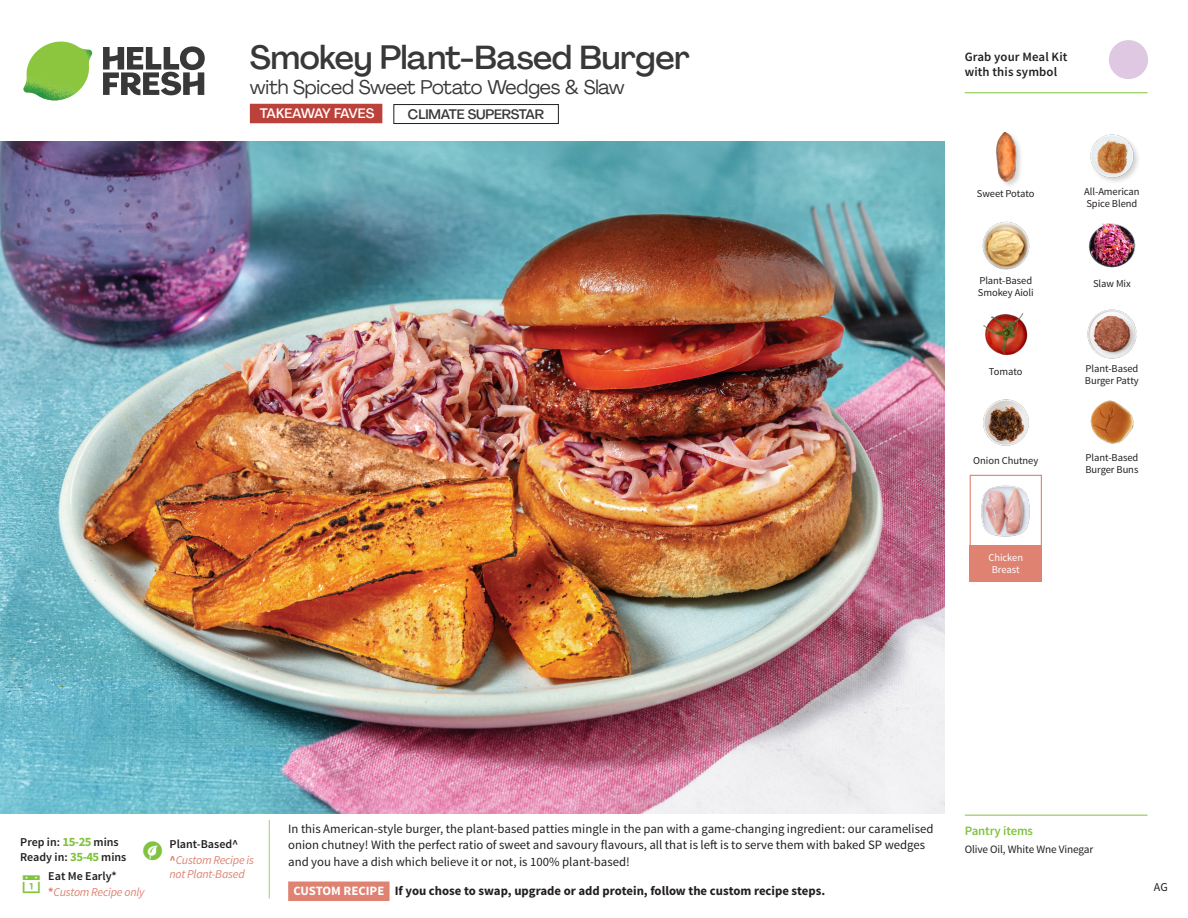
<style>
.page{position:relative;width:1188px;height:918px;background:#fff}
.page>*{position:absolute;margin:0;border:0;box-sizing:border-box;transform-origin:0 0}
._15_Titel_UK{font:500 33px "Agrandir";letter-spacing:-.01em;color:#383839}
._15_Titel_UK-2{font:19.5px "Agrandir";letter-spacing:-.01em;color:#383839}
.t1{font:500 13.5px "Agrandir";letter-spacing:-.01em;color:#383839}
.t2{font:500 13.5px "Agrandir";letter-spacing:-.075em;color:#fff}
.Step_6_Text_AU{font:12.75px/16.5px "Source Sans Pro";color:#231f20}
.Step_6_Text_AU-2{font:700 12.75px "Source Sans Pro";color:#231f20}
.t3{font:600 12.75px/15px "Source Sans Pro";letter-spacing:.01em;color:#231f20}
._04_Headers_Front{font:600 12.75px "Source Sans Pro";letter-spacing:-.01em;color:#81c340}
._04_Intro{font:600 12px "Source Sans Pro";color:#231f20}
._04_Intro-2{font:italic 12px/14.4px "Source Sans Pro";letter-spacing:-.02em;color:#df8272}
.t4{font:12px "Source Sans Pro";color:#231f20}
._05_Pantry{font:11.25px "Source Sans Pro";letter-spacing:-.01em;color:#231f20}
._18_FRONT_ingredients{font:10.5px/12px "Source Sans Pro";letter-spacing:-.005em;color:#231f20}
._18_FRONT_ingredients-2{font:10.5px/12px "Source Sans Pro";letter-spacing:-.005em;color:#fff;text-align:center}
.s1{font-weight:700;font-size:12.75px;color:#81c340}
.s2{font-weight:700;font-style:normal}
.s3{color:#fff}
</style>
<div class="page">
<svg style="left:103px;top:46px;width:102px;height:49px"></svg>
<img style="left:23px;top:42px;width:69px;height:59px">
<svg style="left:268px;top:819px;width:122px;height:82px"></svg>
<img style="left:0;top:142px;width:945px;height:672px">
<svg style="left:1091px;top:40px;width:57px;height:54px"></svg>
<div style="left:394px;top:104px;width:165px;height:20px;border:1px solid #231f20"></div>
<svg style="left:382px;top:108px;width:1px;height:14px"></svg>
<div style="left:250px;top:104px;width:132px;height:19px;background:#bc413a"></div>
<img style="left:1087px;top:309px;width:50px;height:50px">
<img style="left:1090px;top:400px;width:44px;height:44px">
<img style="left:983px;top:399px;width:46px;height:47px">
<img style="left:983px;top:313px;width:45px;height:43px">
<img style="left:982px;top:221px;width:48px;height:49px">
<img style="left:1088px;top:223px;width:48px;height:45px">
<img style="left:996px;top:131px;width:25px;height:54px">
<img style="left:1090px;top:134px;width:48px;height:48px">
<div style="left:970px;top:475px;width:72px;height:72px;border:1px solid #df8272"></div>
<div style="left:970px;top:545px;width:72px;height:37px;background:#df8272"></div>
<img style="left:981px;top:485px;width:49px;height:52px">
<hr style="left:965px;top:815px;width:183px;height:1px;background:#81c340">
<hr style="left:965px;top:92px;width:183px;height:1px;background:#81c340">
<p class="_15_Titel_UK" style="left:250px;top:37px;width:442px">Smokey Plant-Based Burger</p>
<p class="_15_Titel_UK-2" style="left:250px;top:75px;width:376px">with Spiced Sweet Potato Wedges &amp; Slaw</p>
<p class="t2" style="left:260px;top:105px;width:116px">TAKEAWAY FAVES</p>
<p class="t1" style="left:408px;top:106px;width:138px">CLIMATE SUPERSTAR</p>
<p class="t3" style="left:965px;top:50px;width:104px">Grab your Meal Kit with this symbol</p>
<p class="_18_FRONT_ingredients" style="left:977px;top:188px;width:59px">Sweet Potato</p>
<p class="_18_FRONT_ingredients" style="left:1084px;top:186px;width:57px">All-American<br>Spice Blend</p>
<p class="_18_FRONT_ingredients" style="left:978px;top:275px;width:57px">Plant-Based<br>Smokey Aioli</p>
<p class="_18_FRONT_ingredients" style="left:1093px;top:277px;width:39px">Slaw Mix</p>
<p class="_18_FRONT_ingredients" style="left:989px;top:366px;width:35px">Tomato</p>
<p class="_18_FRONT_ingredients" style="left:1085px;top:363px;width:55px">Plant-Based<br>Burger Patty</p>
<p class="_18_FRONT_ingredients" style="left:973px;top:454px;width:67px">Onion Chutney</p>
<p class="_18_FRONT_ingredients" style="left:1085px;top:452px;width:55px">Plant-Based<br>Burger Buns</p>
<p class="_18_FRONT_ingredients-2" style="left:988px;top:551px;width:36px">Chicken<br>Breast</p>
<p class="_04_Intro" style="left:20px;top:835px;width:100px">Prep in: <span class="s1">15-25</span> mins</p>
<p class="_04_Intro" style="left:20px;top:850px;width:108px">Ready in: <span class="s1">35-45</span> mins</p>
<p class="_04_Intro" style="left:48px;top:869px;width:70px">Eat Me Early*</p>
<p class="_04_Intro-2" style="left:48px;top:885px;width:98px"><span class="s2">*</span>Custom Recipe only</p>
<p class="_04_Intro" style="left:170px;top:836px;width:70px">Plant-Based^</p>
<p class="_04_Intro-2" style="left:170px;top:853px;width:86px"><span class="s2">^</span>Custom Recipe is not Plant-Based</p>
<p class="Step_6_Text_AU" style="left:288px;top:821px;width:647px">In this American-style burger, the plant-based patties mingle in the pan with a game-changing ingredient: our caramelised onion chutney! With the perfect ratio of sweet and savoury flavours, all that is left is to serve them with baked SP wedges and you have a dish which believe it or not, is 100% plant-based!</p>
<p class="Step_6_Text_AU-2" style="left:293px;top:883px;width:533px"><span class="s3">CUSTOM RECIPE</span> If you chose to swap, upgrade or add protein, follow the custom recipe steps.</p>
<p class="_04_Headers_Front" style="left:965px;top:822px;width:70px">Pantry items</p>
<p class="_05_Pantry" style="left:965px;top:842px;width:130px">Olive Oil, White Wne Vinegar</p>
<p class="t4" style="left:1154px;top:879px;width:15px">AG</p>
</div>
